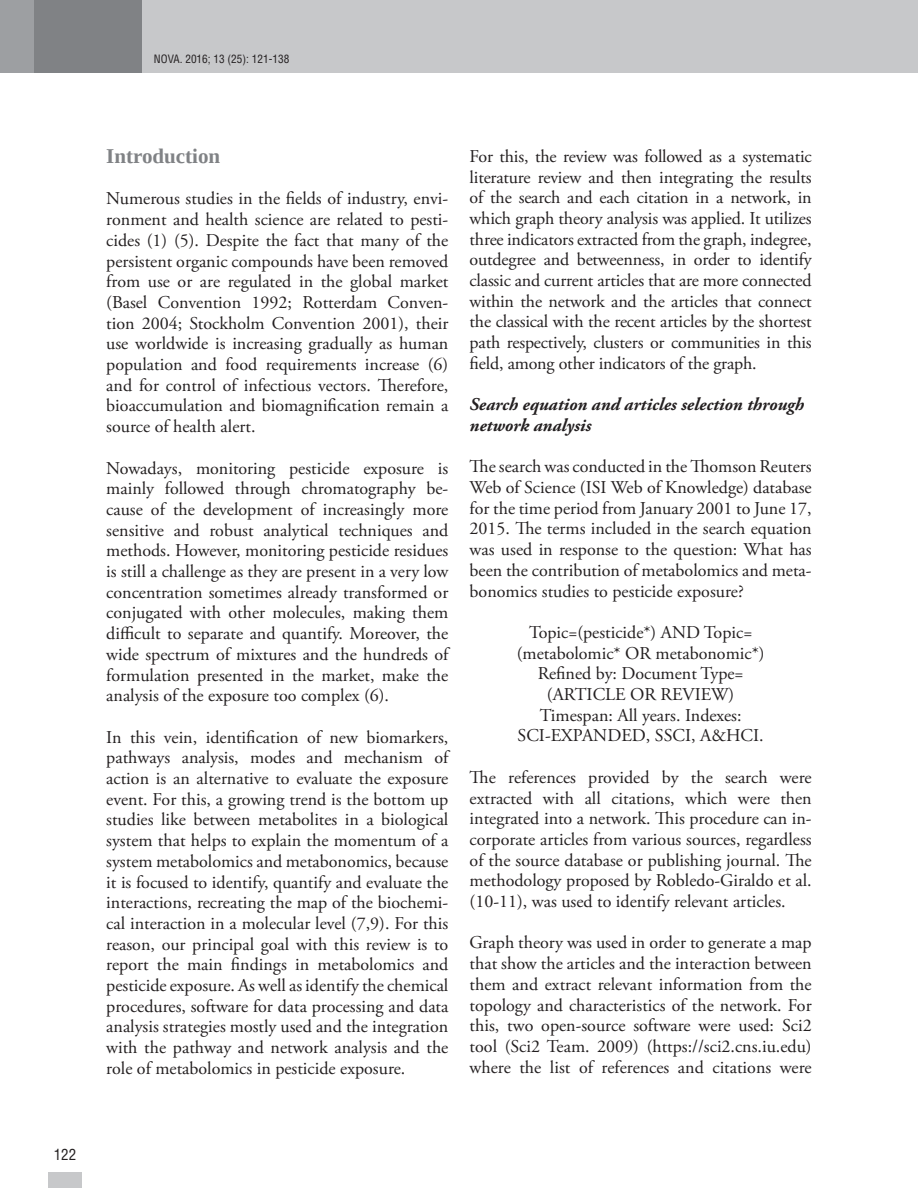
<style>
.page{position:relative;width:918px;height:1188px;background:#fff}
.page>*{position:absolute;margin:0;border:0;box-sizing:border-box;transform-origin:0 0}
.t1{font:700 21px "Liberation Serif";color:#808285}
.t2{font:18px/20.7px "Adobe Garamond Pro";color:#231f20;text-align:justify}
.t3{font:italic 700 18px/20.7px "Adobe Garamond Pro";color:#231f20}
.t4{font:condensed 15px "Helvetica LT Std";color:#231f20}
.t5{font:condensed 11.25px "Helvetica LT Std";color:#231f20}
</style>
<div class="page">
<div style="left:0;top:0;width:918px;height:73px;background:#c7c8ca"></div>
<div style="left:28px;top:0;width:114px;height:73px;background:#808285"></div>
<div style="left:0;top:0;width:34px;height:73px;background:#9d9fa2"></div>
<div style="left:49px;top:1172px;width:33px;height:16px;background:#c7c8ca"></div>
<p class="t5" style="left:154px;top:52px;width:137px">NOVA. 2016; 13 (25): 121-138</p>
<p class="t4" style="left:54px;top:1145px;width:24px">122</p>
<p class="t1" style="left:106px;top:142px;width:115px">Introduction</p>
<p class="t2" style="left:106px;top:189px;width:344px">Numerous studies in the fields of industry, envi&shy;ronment and health science are related to pesti&shy;cides (1) (5). Despite the fact that many of the persistent organic compounds have been removed from use or are regulated in the global market (Basel Convention 1992; Rotterdam Conven&shy;tion 2004; Stockholm Convention 2001), their use worldwide is increasing gradually as human population and food requirements increase (6) and for control of infectious vectors. Therefore, bioaccumulation and biomagnification remain a source of health alert.</p>
<p class="t2" style="left:106px;top:458px;width:344px">Nowadays, monitoring pesticide exposure is mainly followed through chromatography be&shy;cause of the development of increasingly more sensitive and robust analytical techniques and methods. However, monitoring pesticide residues is still a challenge as they are present in a very low concentration sometimes already transformed or conjugated with other molecules, making them difficult to separate and quantify. Moreover, the wide spectrum of mixtures and the hundreds of formulation presented in the market, make the analysis of the exposure too complex (6).</p>
<p class="t2" style="left:106px;top:727px;width:344px">In this vein, identification of new biomarkers, pathways analysis, modes and mechanism of action is an alternative to evaluate the exposure event. For this, a growing trend is the bottom up studies like between metabolites in a biological system that helps to explain the momentum of a system metabolomics and metabonomics, because it is focused to identify, quantify and evaluate the interactions, recreating the map of the biochemi&shy;cal interaction in a molecular level (7,9). For this reason, our principal goal with this review is to report the main findings in metabolomics and pesticide exposure. As well as identify the chemical procedures, software for data processing and data analysis strategies mostly used and the integration with the pathway and network analysis and the role of metabolomics in pesticide exposure.</p>
<p class="t2" style="left:470px;top:146px;width:344px">For this, the review was followed as a systematic literature review and then integrating the results of the search and each citation in a network, in which graph theory analysis was applied. It utilizes three indicators extracted from the graph, indegree, outdegree and betweenness, in order to identify classic and current articles that are more connected within the network and the articles that connect the classical with the recent articles by the shortest path respectively, clusters or communities in this field, among other indicators of the graph.</p>
<p class="t3" style="left:470px;top:395px;width:336px">Search equation and articles selection through network analysis</p>
<p class="t2" style="left:470px;top:457px;width:344px">The search was conducted in the Thomson Reuters Web of Science (ISI Web of Knowledge) database for the time period from January 2001 to June 17, 2015. The terms included in the search equation was used in response to the question: What has been the contribution of metabolomics and meta&shy;bonomics studies to pesticide exposure?</p>
<p class="t2" style="left:517px;top:623px;width:249px;text-align:center">Topic=(pesticide*) AND Topic= (metabolomic* OR metabonomic*)<br>Refined by: Document Type= (ARTICLE OR REVIEW)<br>Timespan: All years. Indexes:<br>SCI-EXPANDED, SSCI, A&amp;HCI.</p>
<p class="t2" style="left:470px;top:767px;width:344px">The references provided by the search were extracted with all citations, which were then integrated into a network. This procedure can in&shy;corporate articles from various sources, regardless of the source database or publishing journal. The methodology proposed by Robledo-Giraldo et al. (10-11), was used to identify relevant articles.</p>
<p class="t2" style="left:470px;top:933px;width:344px">Graph theory was used in order to generate a map that show the articles and the interaction between them and extract relevant information from the topology and characteristics of the network. For this, two open-source software were used: Sci2 tool (Sci2 Team. 2009) (https://sci2.cns.iu.edu) where the list of references and citations were</p>
</div>
